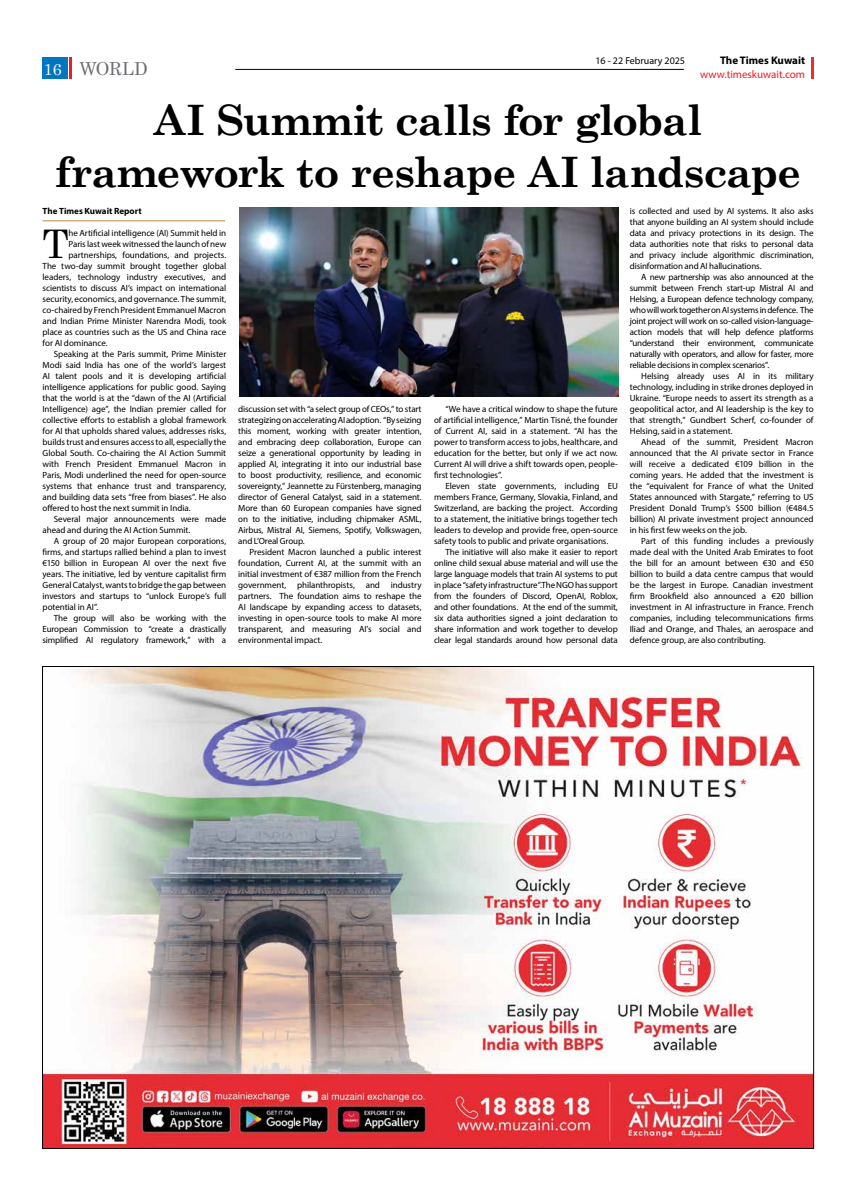
<style>
.page{position:relative;width:842px;height:1191px;background:#fff}
.page>*{position:absolute;margin:0;border:0;box-sizing:border-box;transform-origin:0 0}
.t1{font:700 42px/52px "Century Schoolbook";letter-spacing:-.025em;color:#000;text-align:center}
.t2{font:39.5px "Century Schoolbook";color:#000}
.t3{font:18px "Century Schoolbook";letter-spacing:-.005em;color:#6d6e71}
.t4{font:16px "Century Schoolbook";color:#fff}
.t5{font:11px "Myriad Pro";color:#ed1c24}
.t6{font:700 11px "Myriad Pro";color:#000}
.t7{font:10px "Myriad Pro";color:#000}
.t8{font:9px/11px "Myriad Pro";letter-spacing:-.01em;color:#000;text-align:justify}
.t9{font:700 9px "Myriad Pro";color:#000}
</style>
<div class="page">
<div style="left:43px;top:57px;width:25px;height:22px;background:#0076c0"></div>
<hr style="left:811px;top:57px;width:3px;height:22px;background:#ee2d28">
<hr style="left:69px;top:57px;width:3px;height:22px;background:#ed1c24">
<hr style="left:235px;top:69px;width:449px;height:1px;background:#000">
<img style="left:44px;top:668px;width:768px;height:478px">
<img style="left:240px;top:207px;width:378px;height:189px">
<hr style="left:43px;top:220px;width:182px;height:1px;background:#b58b46">
<p class="t7" style="left:595px;top:55px;width:91px">16 - 22 February 2025</p>
<p class="t6" style="left:720px;top:53px;width:87px">The Times Kuwait</p>
<h3 class="t3" style="left:79px;top:57px;width:70px">WORLD</h3>
<p class="t5" style="left:700px;top:68px;width:106px">www.timeskuwait.com</p>
<h1 class="t1" style="left:55px;top:93px;width:748px">AI Summit calls for global framework to reshape AI landscape</h1>
<p class="t9" style="left:43px;top:205px;width:101px">The Times Kuwait Report</p>
<h2 class="t2" style="left:43px;top:219px;width:28px">T</h2>
<p class="t8" style="left:68px;top:227px;width:159px">he Artificial intelligence (AI) Summit held in</p>
<h3 class="t4" style="left:44px;top:59px;width:19px">16</h3>
<p class="t8" style="left:630px;top:205px;width:185px">is collected and used by AI systems. It also asks that anyone building an AI system should include data and privacy protections in its design. The data authorities note that risks to personal data and privacy include algorithmic discrimination, disinformation and AI hallucinations.</p>
<p class="t8" style="left:630px;top:271px;width:185px;text-indent:11px">A new partnership was also announced at the summit between French start-up Mistral AI and Helsing, a European defence technology company, who will work together on AI systems in defence. The joint project will work on so-called vision-language&shy;action models that will help defence platforms “understand their environment, communicate naturally with operators, and allow for faster, more reliable decisions in complex scenarios”.</p>
<p class="t8" style="left:630px;top:370px;width:185px;text-indent:11px">Helsing already uses AI in its military technology, including in strike drones deployed in Ukraine. “Europe needs to assert its strength as a geopolitical actor, and AI leadership is the key to that strength,” Gundbert Scherf, co-founder of Helsing, said in a statement.</p>
<p class="t8" style="left:630px;top:436px;width:185px;text-indent:11px">Ahead of the summit, President Macron announced that the AI private sector in France will receive a dedicated €109 billion in the coming years. He added that the investment is the “equivalent for France of what the United States announced with Stargate,” referring to US President Donald Trump’s $500 billion (€484.5 billion) AI private investment project announced in his first few weeks on the job.</p>
<p class="t8" style="left:630px;top:535px;width:185px;text-indent:11px">Part of this funding includes a previously made deal with the United Arab Emirates to foot the bill for an amount between €30 and €50 billion to build a data centre campus that would be the largest in Europe. Canadian investment firm Brookfield also announced a €20 billion investment in AI infrastructure in France. French companies, including telecommunications firms Iliad and Orange, and Thales, an aerospace and defence group, are also contributing.</p>
<p class="t8" style="left:68px;top:238px;width:159px">Paris last week witnessed the launch of new</p>
<p class="t8" style="left:68px;top:249px;width:159px">partnerships, foundations, and projects.</p>
<p class="t8" style="left:43px;top:260px;width:185px">The two-day summit brought together global</p>
<p class="t8" style="left:43px;top:271px;width:185px">leaders, technology industry executives, and</p>
<p class="t8" style="left:43px;top:282px;width:185px">scientists to discuss AI’s impact on international</p>
<p class="t8" style="left:43px;top:293px;width:185px">security, economics, and governance. The summit,</p>
<p class="t8" style="left:43px;top:304px;width:185px">co-chaired by French President Emmanuel Macron</p>
<p class="t8" style="left:43px;top:315px;width:185px">and Indian Prime Minister Narendra Modi, took</p>
<p class="t8" style="left:43px;top:326px;width:185px">place as countries such as the US and China race</p>
<p class="t8" style="left:43px;top:337px;width:67px">for AI dominance.</p>
<p class="t8" style="left:54px;top:348px;width:174px">Speaking at the Paris summit, Prime Minister</p>
<p class="t8" style="left:43px;top:359px;width:185px">Modi said India has one of the world’s largest</p>
<p class="t8" style="left:43px;top:370px;width:185px">AI talent pools and it is developing artificial</p>
<p class="t8" style="left:43px;top:381px;width:185px">intelligence applications for public good. Saying</p>
<p class="t8" style="left:43px;top:392px;width:185px">that the world is at the “dawn of the AI (Artificial</p>
<p class="t8" style="left:43px;top:403px;width:185px">Intelligence) age”, the Indian premier called for</p>
<p class="t8" style="left:43px;top:414px;width:185px">collective efforts to establish a global framework</p>
<p class="t8" style="left:43px;top:425px;width:185px">for AI that upholds shared values, addresses risks,</p>
<p class="t8" style="left:43px;top:436px;width:185px">builds trust and ensures access to all, especially the</p>
<p class="t8" style="left:43px;top:447px;width:185px">Global South. Co-chairing the AI Action Summit</p>
<p class="t8" style="left:43px;top:458px;width:185px">with French President Emmanuel Macron in</p>
<p class="t8" style="left:43px;top:469px;width:185px">Paris, Modi underlined the need for open-source</p>
<p class="t8" style="left:43px;top:480px;width:185px">systems that enhance trust and transparency,</p>
<p class="t8" style="left:43px;top:491px;width:185px">and building data sets “free from biases”. He also</p>
<p class="t8" style="left:43px;top:502px;width:150px">offered to host the next summit in India.</p>
<p class="t8" style="left:54px;top:513px;width:174px">Several major announcements were made</p>
<p class="t8" style="left:43px;top:524px;width:149px">ahead and during the AI Action Summit.</p>
<p class="t8" style="left:54px;top:535px;width:174px">A group of 20 major European corporations,</p>
<p class="t8" style="left:43px;top:546px;width:185px">firms, and startups rallied behind a plan to invest</p>
<p class="t8" style="left:43px;top:557px;width:185px">€150 billion in European AI over the next five</p>
<p class="t8" style="left:43px;top:568px;width:185px">years. The initiative, led by venture capitalist firm</p>
<p class="t8" style="left:43px;top:579px;width:185px">General Catalyst, wants to bridge the gap between</p>
<p class="t8" style="left:43px;top:590px;width:185px">investors and startups to “unlock Europe’s full</p>
<p class="t8" style="left:43px;top:601px;width:57px">potential in AI”.</p>
<p class="t8" style="left:54px;top:612px;width:174px">The group will also be working with the</p>
<p class="t8" style="left:43px;top:623px;width:185px">European Commission to “create a drastically</p>
<p class="t8" style="left:43px;top:634px;width:185px">simplified AI regulatory framework,” with a</p>
<p class="t8" style="left:434px;top:403px;width:185px;text-indent:11px">“We have a critical window to shape the future of artificial intelligence,” Martin Tisné, the founder of Current AI, said in a statement. “AI has the power to transform access to jobs, healthcare, and education for the better, but only if we act now.<br>Current AI will drive a shift towards open, people&shy;first technologies”.</p>
<p class="t8" style="left:434px;top:480px;width:185px;text-indent:11px">Eleven state governments, including EU members France, Germany, Slovakia, Finland, and Switzerland, are backing the project. According to a statement, the initiative brings together tech leaders to develop and provide free, open-source safety tools to public and private organisations.</p>
<p class="t8" style="left:434px;top:546px;width:185px;text-indent:11px">The initiative will also make it easier to report online child sexual abuse material and will use the large language models that train AI systems to put in place “safety infrastructure”.The NGO has support from the founders of Discord, OpenAI, Roblox, and other foundations. At the end of the summit, six data authorities signed a joint declaration to share information and work together to develop clear legal standards around how personal data</p>
<p class="t8" style="left:238px;top:403px;width:185px">discussion set with “a select group of CEOs,” to start strategizing on accelerating AI adoption. “By seizing this moment, working with greater intention, and embracing deep collaboration, Europe can seize a generational opportunity by leading in applied AI, integrating it into our industrial base to boost productivity, resilience, and economic sovereignty,” Jeannette zu Fürstenberg, managing director of General Catalyst, said in a statement.<br>More than 60 European companies have signed on to the initiative, including chipmaker ASML, Airbus, Mistral AI, Siemens, Spotify, Volkswagen, and L’Oreal Group.</p>
<p class="t8" style="left:238px;top:546px;width:185px;text-indent:11px">President Macron launched a public interest foundation, Current AI, at the summit with an initial investment of €387 million from the French government, philanthropists, and industry partners. The foundation aims to reshape the AI landscape by expanding access to datasets, investing in open-source tools to make AI more transparent, and measuring AI’s social and environmental impact.</p>
</div>
